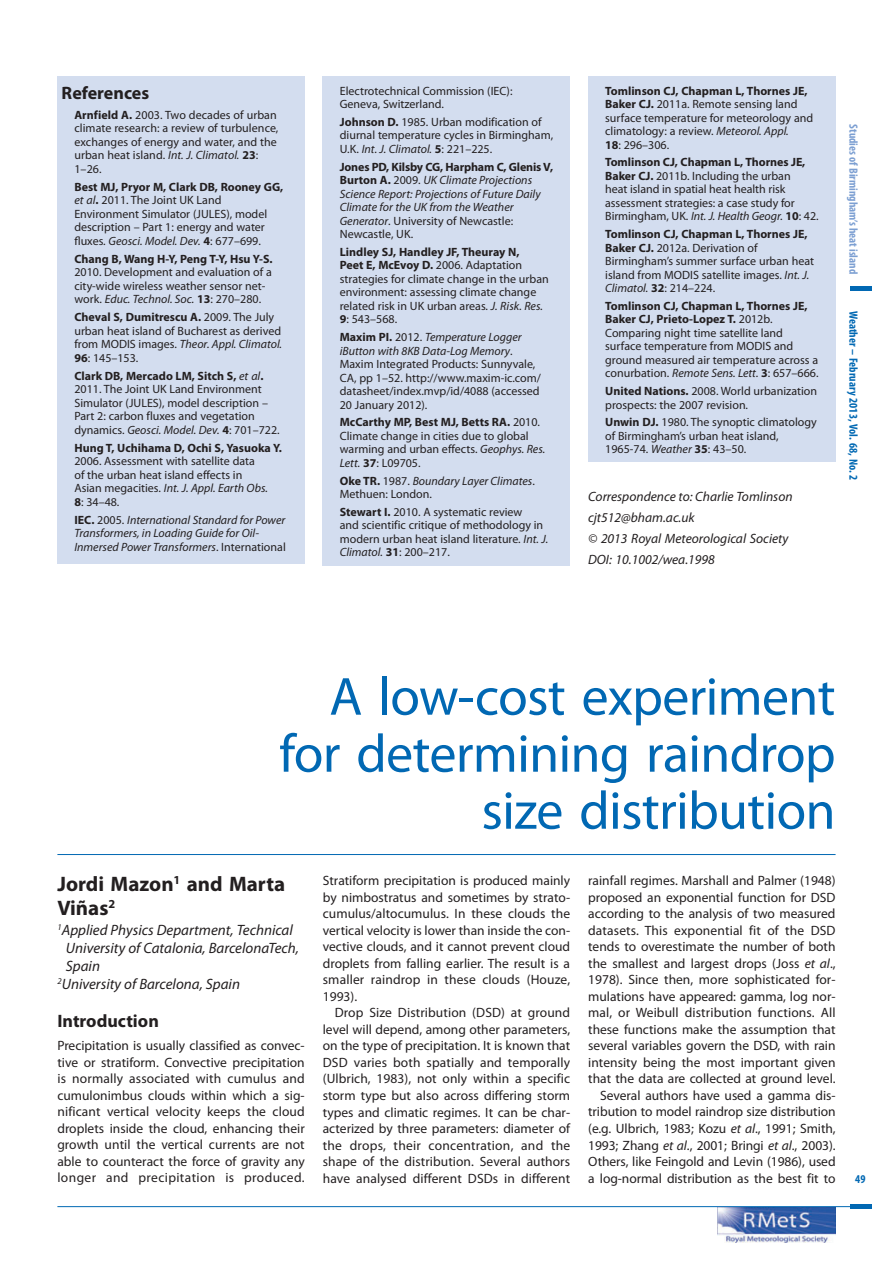
<style>
.page{position:relative;width:893px;height:1263px;background:#fff}
.page>*{position:absolute;margin:0;border:0;box-sizing:border-box;transform-origin:0 0}
.t1{font:54px/57px "Myriad Pro";letter-spacing:-.01em;color:#0168b3;text-align:right}
.t2{font:700 21px/24px "Myriad Pro";color:#231f20}
.t3{font:700 18px "Myriad Pro";color:#231f20}
.t4{font:italic 15px "Myriad Pro";color:#231f20}
.t5{font:13.5px/16.5px "Myriad Pro";color:#231f20;text-align:justify}
.t6{font:italic 13.5px/21px "Myriad Pro";color:#231f20}
.t7{font:12px/13.5px "Myriad Pro";color:#231f20}
.t8{font:italic 12px/13.5px "Myriad Pro";color:#231f20}
.t9{font:700 12px "Myriad Pro";color:#231f20}
.t10{font:700 condensed 12px "Myriad Pro";color:#0168b3}
.t11{font:700 condensed 12px "Myriad Pro";color:#7c9fd2}
.s1{font-weight:700}
.s2{font-style:italic}
.s3{font-weight:700;font-style:normal}
.s4{font-style:normal}
</style>
<div class="page">
<hr style="left:57px;top:1206px;width:797px;height:1px;background:#0168b3">
<div style="left:851px;top:1204px;width:21px;height:5px;background:#0168b3"></div>
<img style="left:718px;top:1207px;width:118px;height:35px">
<div style="left:851px;top:286px;width:21px;height:5px;background:#0168b3"></div>
<div style="left:57px;top:77px;width:248px;height:487px;background:#d3ddef"></div>
<div style="left:323px;top:77px;width:247px;height:489px;background:#d3ddef"></div>
<div style="left:588px;top:77px;width:248px;height:385px;background:#d3ddef"></div>
<hr style="left:57px;top:854px;width:779px;height:1px;background:#0168b3">
<h3 class="t3" style="left:62px;top:86px;width:89px">References</h3>
<p class="t7" style="left:74px;top:109px;width:206px"><span class="s1">Arnfield A.</span> 2003. Two decades of urban climate research: a review of turbulence, exchanges of energy and water, and the urban heat island. <span class="s2">Int. J. Climatol.</span> <span class="s1">23</span>:<br>1–26.</p>
<p class="t7" style="left:74px;top:181px;width:210px"><span class="s1">Best MJ, Pryor M, Clark DB, Rooney GG, </span><span class="s2">et al</span><span class="s1">.</span> 2011. The Joint UK Land Environment Simulator (JULES), model description – Part 1: energy and water fluxes. <span class="s2">Geosci. Model. Dev.</span> <span class="s1">4</span>: 677–699.</p>
<p class="t9" style="left:74px;top:254px;width:200px">Chang B, Wang H-Y, Peng T-Y, Hsu Y-S.</p>
<p class="t7" style="left:74px;top:267px;width:199px">2010. Development and evaluation of a city-wide wireless weather sensor net&shy;work. <span class="s2">Educ. Technol. Soc.</span> <span class="s1">13</span>: 270–280.</p>
<p class="t7" style="left:74px;top:312px;width:209px"><span class="s1">Cheval S, Dumitrescu A.</span> 2009. The July urban heat island of Bucharest as derived from MODIS images. <span class="s2">Theor. Appl. Climatol.<br></span><span class="s1">96</span>: 145–153.</p>
<p class="t7" style="left:74px;top:370px;width:207px"><span class="s1">Clark DB, Mercado LM, Sitch S,</span> <span class="s2">et al</span><span class="s1">.<br></span>2011. The Joint UK Land Environment Simulator (JULES), model description – Part 2: carbon fluxes and vegetation dynamics. <span class="s2">Geosci. Model. Dev.</span> <span class="s1">4</span>: 701–722.</p>
<p class="t9" style="left:74px;top:443px;width:209px">Hung T, Uchihama D, Ochi S, Yasuoka Y.</p>
<p class="t7" style="left:74px;top:456px;width:195px">2006. Assessment with satellite data of the urban heat island effects in<br>Asian megacities. <span class="s2">Int. J. Appl. Earth Obs.<br></span><span class="s1">8</span>: 34–48.</p>
<p class="t8" style="left:74px;top:514px;width:213px"><span class="s3">IEC.</span> <span class="s4">2005.</span> International Standard for Power<br>Transformers, in Loading Guide for Oil-<br>Inmersed Power Transformers<span class="s4">. International</span></p>
<p class="t7" style="left:340px;top:85px;width:174px">Electrotechnical Commission (IEC):<br>Geneva, Switzerland.</p>
<p class="t7" style="left:340px;top:116px;width:215px"><span class="s1">Johnson D.</span> 1985. Urban modification of diurnal temperature cycles in Birmingham,<br>U.K. <span class="s2">Int. J. Climatol.</span> <span class="s1">5</span>: 221–225.</p>
<p class="t8" style="left:340px;top:161px;width:215px"><span class="s3">Jones PD, Kilsby CG, Harpham C, Glenis V, Burton A.</span> <span class="s4">2009.</span> UK Climate Projections Science Report: Projections of Future Daily Climate for the UK from the Weather Generator<span class="s4">. University of Newcastle:<br>Newcastle, UK.</span></p>
<p class="t7" style="left:340px;top:246px;width:210px"><span class="s1">Lindley SJ, Handley JF, Theuray N,<br>Peet E, McEvoy D.</span> 2006. Adaptation strategies for climate change in the urban environment: assessing climate change related risk in UK urban areas. <span class="s2">J. Risk. Res.<br></span><span class="s1">9</span>: 543–568.</p>
<p class="t7" style="left:340px;top:331px;width:203px"><span class="s1">Maxim PI.</span> 2012. <span class="s2">Temperature Logger iButton with 8KB Data-Log Memory</span>.<br>Maxim Integrated Products: Sunnyvale, CA, pp 1–52. http://www.maxim-ic.com/ datasheet/index.mvp/id/4088 (accessed 20 January 2012).</p>
<p class="t7" style="left:340px;top:416px;width:207px"><span class="s1">McCarthy MP, Best MJ, Betts RA.</span> 2010.<br>Climate change in cities due to global warming and urban effects. <span class="s2">Geophys. Res.<br>Lett.</span> <span class="s1">37</span>: L09705.</p>
<p class="t7" style="left:340px;top:475px;width:197px"><span class="s1">Oke TR.</span> 1987. <span class="s2">Boundary Layer Climates</span>.<br>Methuen: London.</p>
<p class="t7" style="left:340px;top:506px;width:210px"><span class="s1">Stewart I.</span> 2010. A systematic review<br>and scientific critique of methodology in modern urban heat island literature. <span class="s2">Int. J.<br>Climatol.</span> <span class="s1">31</span>: 200–217.</p>
<p class="t7" style="left:605px;top:85px;width:210px"><span class="s1">Tomlinson CJ, Chapman L, Thornes JE, Baker CJ.</span> 2011a. Remote sensing land surface temperature for meteorology and climatology: a review. <span class="s2">Meteorol. Appl.<br></span><span class="s1">18</span>: 296–306.</p>
<p class="t7" style="left:605px;top:156px;width:215px"><span class="s1">Tomlinson CJ, Chapman L, Thornes JE, Baker CJ.</span> 2011b. Including the urban<br>heat island in spatial heat health risk assessment strategies: a case study for Birmingham, UK. <span class="s2">Int. J. Health Geogr.</span> <span class="s1">10</span>: 42.</p>
<p class="t7" style="left:605px;top:228px;width:210px"><span class="s1">Tomlinson CJ, Chapman L, Thornes JE, Baker CJ.</span> 2012a. Derivation of Birmingham’s summer surface urban heat island from MODIS satellite images. <span class="s2">Int. J.<br>Climatol.</span> <span class="s1">32</span>: 214–224.</p>
<p class="t7" style="left:605px;top:300px;width:215px"><span class="s1">Tomlinson CJ, Chapman L, Thornes JE, Baker CJ, Prieto-Lopez T.</span> 2012b.<br>Comparing night time satellite land surface temperature from MODIS and ground measured air temperature across a conurbation. <span class="s2">Remote Sens. Lett.</span> <span class="s1">3</span>: 657–666.</p>
<p class="t7" style="left:605px;top:385px;width:213px"><span class="s1">United Nations.</span> 2008. World urbanization prospects: the 2007 revision.</p>
<p class="t7" style="left:605px;top:416px;width:213px"><span class="s1">Unwin DJ.</span> 1980. The synoptic climatology of Birmingham’s urban heat island,<br>1965-74. <span class="s2">Weather</span> <span class="s1">35</span>: 43–50.</p>
<p class="t6" style="left:588px;top:487px;width:206px">Correspondence to: Charlie Tomlinson cjt512@bham.ac.uk<br>© 2013 Royal Meteorological Society<br>DOI: 10.1002/wea.1998</p>
<p class="t11" style="left:858px;top:124px;width:151px;rotate:90deg">Studies of Birmingham’s heat island</p>
<p class="t10" style="left:858px;top:311px;width:171px;rotate:90deg">Weather – February 2013, Vol. 68, No. 2</p>
<h1 class="t1" style="left:279px;top:672px;width:558px">A low-cost experiment for determining raindrop size distribution</h1>
<h2 class="t2" style="left:57px;top:874px;width:229px">Jordi Mazon<sup>1</sup> and Marta<br>Viñas<sup>2</sup></h2>
<p class="t4" style="left:57px;top:924px;width:237px"><sup>1</sup>Applied Physics Department, Technical</p>
<p class="t4" style="left:66px;top:942px;width:235px">University of Catalonia, BarcelonaTech,</p>
<p class="t4" style="left:66px;top:960px;width:36px">Spain</p>
<p class="t4" style="left:57px;top:978px;width:184px"><sup>2</sup>University of Barcelona, Spain</p>
<h3 class="t3" style="left:57px;top:1014px;width:103px">Introduction</h3>
<p class="t5" style="left:57px;top:1039px;width:249px">Precipitation is usually classified as convec&shy;tive or stratiform. Convective precipitation is normally associated with cumulus and cumulonimbus clouds within which a sig&shy;nificant vertical velocity keeps the cloud droplets inside the cloud, enhancing their growth until the vertical currents are not able to counteract the force of gravity any longer and precipitation is produced.</p>
<p class="t5" style="left:323px;top:874px;width:249px">Stratiform precipitation is produced mainly by nimbostratus and sometimes by strato&shy;cumulus/altocumulus. In these clouds the vertical velocity is lower than inside the con&shy;vective clouds, and it cannot prevent cloud droplets from falling earlier. The result is a smaller raindrop in these clouds (Houze, 1993).</p>
<p class="t5" style="left:323px;top:1006px;width:249px;text-indent:12px">Drop Size Distribution (DSD) at ground level will depend, among other parameters, on the type of precipitation. It is known that DSD varies both spatially and temporally (Ulbrich, 1983), not only within a specific storm type but also across differing storm types and climatic regimes. It can be char&shy;acterized by three parameters: diameter of the drops, their concentration, and the shape of the distribution. Several authors have analysed different DSDs in different</p>
<p class="t5" style="left:588px;top:874px;width:249px;text-align:right">rainfall regimes. Marshall and Palmer (1948) proposed an exponential function for DSD according to the analysis of two measured datasets. This exponential fit of the DSD tends to overestimate the number of both the smallest and largest drops (Joss <span class="s2">et al</span>., 1978). Since then, more sophisticated for&shy;mulations have appeared: gamma, log nor&shy;mal, or Weibull distribution functions. All these functions make the assumption that several variables govern the DSD, with rain intensity being the most important given that the data are collected at ground level.<br>Several authors have used a gamma dis&shy;tribution to model raindrop size distribution (e.g. Ulbrich, 1983; Kozu <span class="s2">et al</span>., 1991; Smith, 1993; Zhang <span class="s2">et al</span>., 2001; Bringi <span class="s2">et al</span>., 2003).<br>Others, like Feingold and Levin (1986), used a log-normal distribution as the best fit to</p>
<p class="t10" style="left:855px;top:1174px;width:12px">49</p>
</div>
